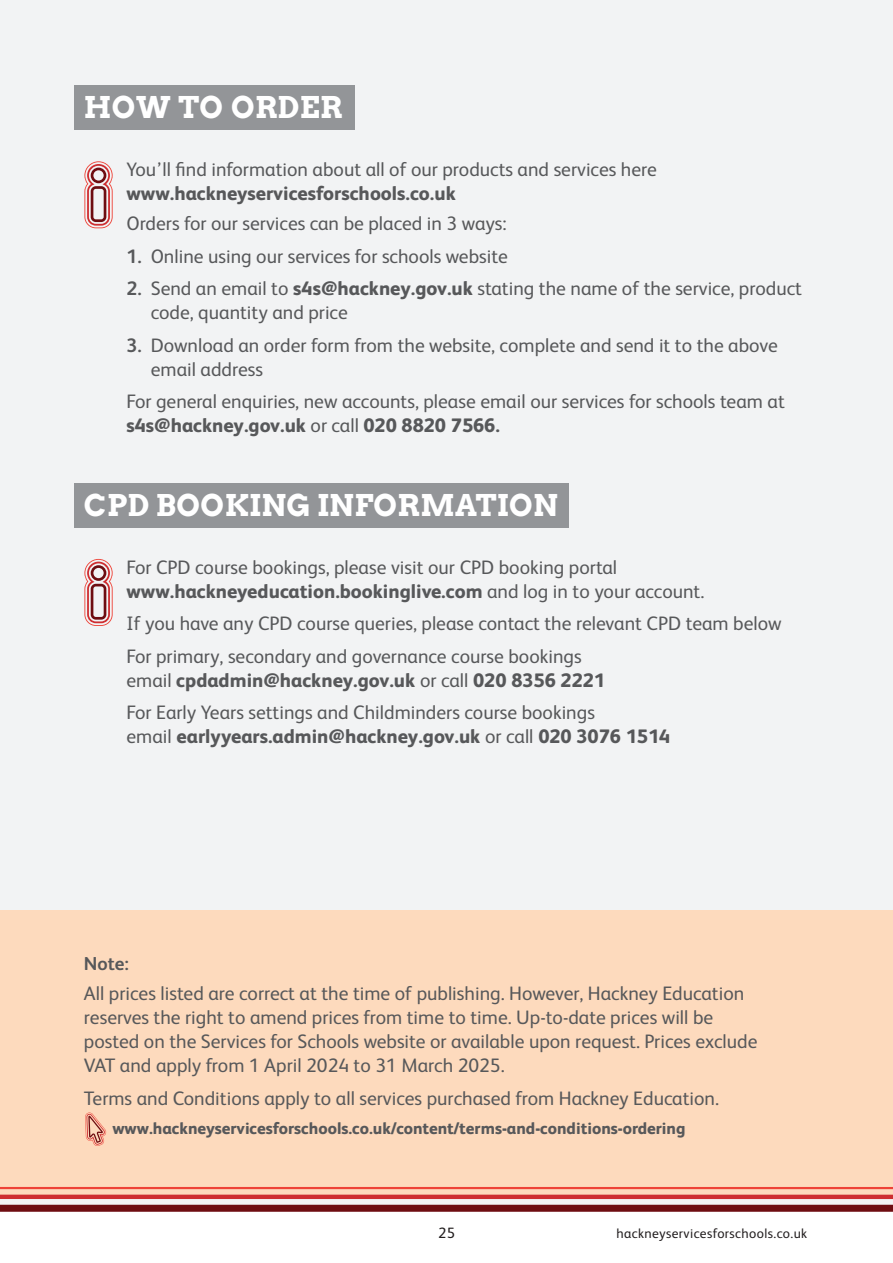
<style>
.page{position:relative;width:893px;height:1263px;background:#fff}
.page>*{position:absolute;margin:0;border:0;box-sizing:border-box;transform-origin:0 0}
.t1{font:700 30px "Arvo";letter-spacing:.01em;color:#fff}
.t2{font:19.5px/24px "FS Albert";color:#57585a}
.t3{font:700 18.75px "FS Albert";color:#57585a}
.t4{font:800 16.5px "FS Albert";color:#57585a}
.t5{font:15px "FS Albert";color:#231f20}
.t6{font:13.5px "FS Albert";letter-spacing:.03em;color:#231f20}
.s1{font-weight:800}
.s2{font-weight:700}
</style>
<div class="page">
<div style="left:0;top:0;width:893px;height:1210px;background:#f2f3f4"></div>
<div style="left:0;top:910px;width:893px;height:286px;background:#fddabd"></div>
<div style="left:74px;top:85px;width:281px;height:45px;background:#939598"></div>
<div style="left:74px;top:483px;width:495px;height:45px;background:#939598"></div>
<svg style="left:84px;top:161px;width:29px;height:67px"></svg>
<svg style="left:84px;top:559px;width:29px;height:67px"></svg>
<svg style="left:85px;top:1112px;width:21px;height:34px"></svg>
<svg style="left:0;top:1187px;width:893px;height:25px"></svg>
<h2 class="t1" style="left:84px;top:88px;width:260px">HOW TO ORDER</h2>
<p class="t2" style="left:126px;top:156px;width:532px">You’ll find information about all of our products and services here <span class="s1">www.hackneyservicesforschools.co.uk</span></p>
<p class="t2" style="left:126px;top:211px;width:382px">Orders for our services can be placed in 3 ways:</p>
<p class="t2" style="left:126px;top:243px;width:383px"><span class="s2">1.</span> Online using our services for schools website</p>
<p class="t2" style="left:151px;top:276px;width:653px;text-indent:-24px"><span class="s2">2.</span> Send an email to <span class="s1">s4s@hackney.gov.uk</span> stating the name of the service, product code, quantity and price</p>
<p class="t2" style="left:151px;top:332px;width:628px;text-indent:-24px"><span class="s2">3.</span> Download an order form from the website, complete and send it to the above email address</p>
<p class="t2" style="left:126px;top:389px;width:660px">For general enquiries, new accounts, please email our services for schools team at <span class="s1">s4s@hackney.gov.uk</span> or call <span class="s1">020 8820 7566.</span></p>
<h2 class="t1" style="left:84px;top:486px;width:475px">CPD BOOKING INFORMATION</h2>
<p class="t2" style="left:126px;top:554px;width:579px">For CPD course bookings, please visit our CPD booking portal <span class="s1">www.hackneyeducation.bookinglive.com</span> and log in to your account.</p>
<p class="t2" style="left:126px;top:611px;width:657px">If you have any CPD course queries, please contact the relevant CPD team below</p>
<p class="t2" style="left:126px;top:643px;width:480px">For primary, secondary and governance course bookings email <span class="s1">cpdadmin@hackney.gov.uk</span> or call <span class="s1">020 8356 2221</span></p>
<p class="t2" style="left:126px;top:700px;width:545px">For Early Years settings and Childminders course bookings<br>email <span class="s1">earlyyears.admin@hackney.gov.uk</span> or call <span class="s1">020 3076 1514</span></p>
<h3 class="t3" style="left:84px;top:950px;width:47px">Note:</h3>
<p class="t2" style="left:84px;top:980px;width:675px">All prices listed are correct at the time of publishing. However, Hackney Education reserves the right to amend prices from time to time. Up-to-date prices will be posted on the Services for Schools website or available upon request. Prices exclude VAT and apply from 1 April 2024 to 31 March 2025.</p>
<p class="t2" style="left:84px;top:1085px;width:637px">Terms and Conditions apply to all services purchased from Hackney Education.</p>
<p class="t4" style="left:112px;top:1116px;width:575px">www.hackneyservicesforschools.co.uk/content/terms-and-conditions-ordering</p>
<p class="t5" style="left:438px;top:1223px;width:18px">25</p>
<p class="t6" style="left:617px;top:1225px;width:192px">hackneyservicesforschools.co.uk</p>
</div>
